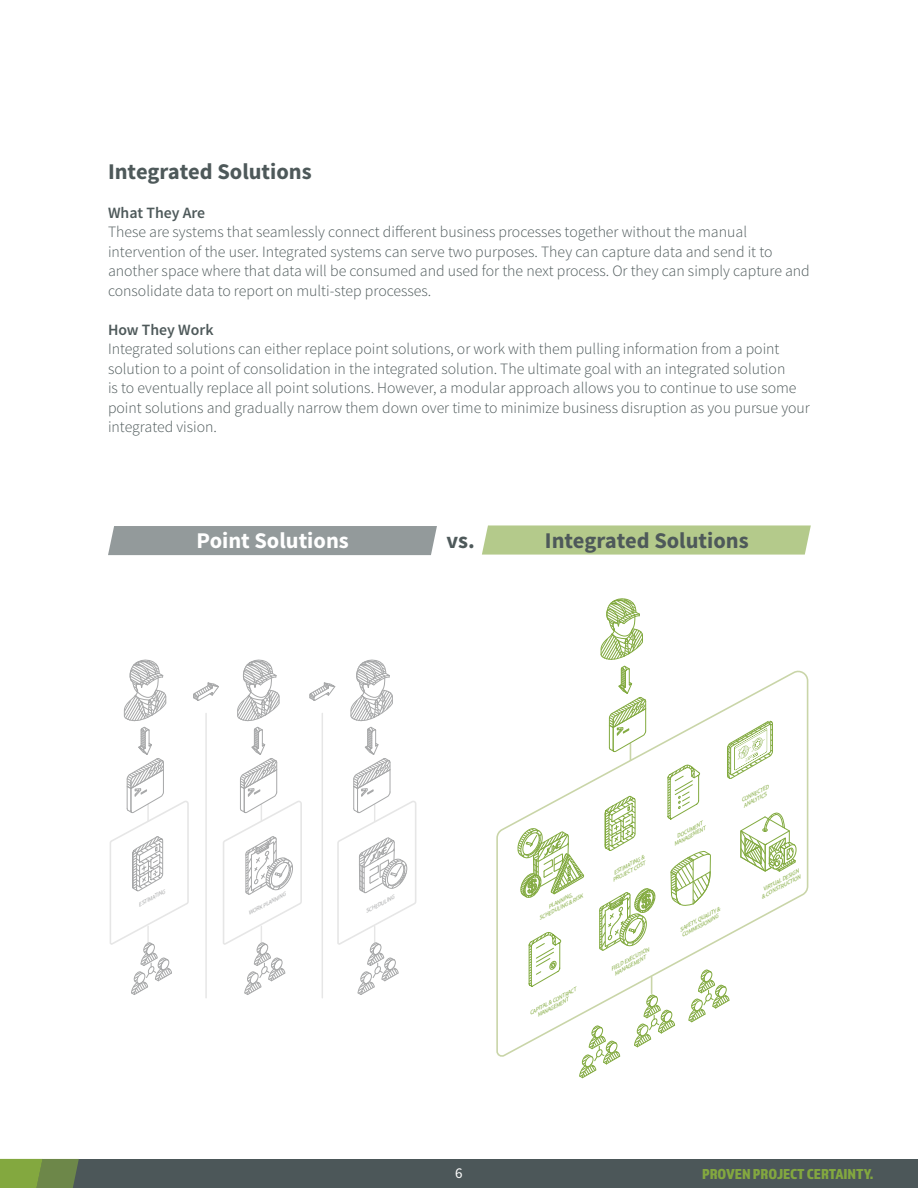
<style>
.page{position:relative;width:918px;height:1188px;background:#fff}
.page>*{position:absolute;margin:0;border:0;box-sizing:border-box;transform-origin:0 0}
.t1{font:700 22.5px "Source Sans Pro";color:#4e595a}
.t2{font:700 22.5px "Source Sans Pro";color:#fff}
.t3{font:300 15.75px/19.5px "Source Sans Pro";color:#4e595a}
.t4{font:600 15.75px "Source Sans Pro";color:#4e595a}
.t5{font:15px "Almaq Refined";color:#83a83f}
.t6{font:15px "Source Sans Pro";color:#fff}
.t7{font:italic 5.7px/5.7px "Source Sans Pro";color:#82aa3f;scale:1.09 1}
.t8{font:italic 5.7px "Source Sans Pro";color:#a7a8a9;scale:1.09 1}
</style>
<div class="page">
<div style="left:0;top:1159px;width:918px;height:29px;background:#4c5759"></div>
<svg style="left:0;top:1159px;width:79px;height:29px;background:#769544"></svg>
<svg style="left:482px;top:525px;width:329px;height:30px;background:#b7cc90"></svg>
<div style="left:108px;top:526px;width:329px;height:29px;background:#939a9b"></div>
<svg style="left:496px;top:670px;width:313px;height:387px"></svg>
<svg style="left:688px;top:969px;width:42px;height:54px"></svg>
<svg style="left:579px;top:1025px;width:42px;height:54px"></svg>
<svg style="left:633px;top:977px;width:43px;height:71px"></svg>
<svg style="left:604px;top:795px;width:32px;height:57px"></svg>
<svg style="left:727px;top:720px;width:46px;height:59px"></svg>
<svg style="left:517px;top:828px;width:67px;height:71px"></svg>
<svg style="left:667px;top:765px;width:33px;height:55px"></svg>
<svg style="left:528px;top:932px;width:33px;height:56px"></svg>
<svg style="left:599px;top:887px;width:56px;height:64px"></svg>
<svg style="left:670px;top:849px;width:43px;height:66px"></svg>
<svg style="left:740px;top:812px;width:57px;height:61px"></svg>
<svg style="left:598px;top:598px;width:49px;height:162px"></svg>
<hr style="left:205px;top:713px;width:2px;height:285px;background:#e6e6e6">
<hr style="left:322px;top:713px;width:1px;height:285px;background:#e6e6e6">
<svg style="left:309px;top:659px;width:108px;height:337px"></svg>
<svg style="left:110px;top:659px;width:192px;height:336px"></svg>
<h1 class="t1" style="left:108px;top:157px;width:205px">Integrated Solutions</h1>
<p class="t4" style="left:108px;top:203px;width:99px">What They Are</p>
<p class="t3" style="left:108px;top:222px;width:703px">These are systems that seamlessly connect different business processes together without the manual intervention of the user. Integrated systems can serve two purposes. They can capture data and send it to another space where that data will be consumed and used for the next process. Or they can simply capture and consolidate data to report on multi-step processes.</p>
<p class="t4" style="left:108px;top:320px;width:107px">How They Work</p>
<p class="t3" style="left:108px;top:339px;width:703px">Integrated solutions can either replace point solutions, or work with them pulling information from a point solution to a point of consolidation in the integrated solution. The ultimate goal with an integrated solution<br>is to eventually replace all point solutions. However, a modular approach allows you to continue to use some point solutions and gradually narrow them down over time to minimize business disruption as you pursue your integrated vision.</p>
<h1 class="t2" style="left:197px;top:526px;width:154px">Point Solutions</h1>
<h1 class="t1" style="left:446px;top:526px;width:30px">vs.</h1>
<h1 class="t1" style="left:545px;top:526px;width:205px">Integrated Solutions</h1>
<p class="t8" style="left:137px;top:902px;width:29px;rotate:-28deg">ESTIMATING</p>
<p class="t8" style="left:246px;top:911px;width:40px;rotate:-28deg">WORK PLANNING</p>
<p class="t8" style="left:137px;top:905px;width:29px;rotate:-28deg">ESTIMATING</p>
<p class="t8" style="left:246px;top:914px;width:40px;rotate:-28deg">WORK PLANNING</p>
<p class="t8" style="left:364px;top:909px;width:31px;rotate:-28deg">SCHEDULING</p>
<p class="t8" style="left:364px;top:912px;width:31px;rotate:-28deg">SCHEDULING</p>
<p class="t7" style="left:535px;top:908px;width:47px;text-indent:13px;rotate:-28deg">PLANNING,<br>SCHEDULING &amp; RISK</p>
<p class="t7" style="left:535px;top:911px;width:47px;text-indent:13px;rotate:-28deg">PLANNING,<br>SCHEDULING &amp; RISK</p>
<p class="t7" style="left:533px;top:1005px;width:44px;text-indent:-6px;rotate:-28deg">CAPITAL &amp; CONTRACT<br>MANAGEMENT</p>
<p class="t7" style="left:533px;top:1008px;width:44px;text-indent:-6px;rotate:-28deg">CAPITAL &amp; CONTRACT<br>MANAGEMENT</p>
<p class="t7" style="left:609px;top:870px;width:37px;text-indent:4px;rotate:-28deg">ESTIMATING &amp;<br>PROJECT COST</p>
<p class="t7" style="left:609px;top:873px;width:37px;text-indent:4px;rotate:-28deg">ESTIMATING &amp;<br>PROJECT COST</p>
<p class="t7" style="left:609px;top:964px;width:41px;rotate:-28deg">FIELD EXECUTION<br>MANAGEMENT</p>
<p class="t7" style="left:609px;top:967px;width:41px;rotate:-28deg">FIELD EXECUTION<br>MANAGEMENT</p>
<p class="t7" style="left:670px;top:834px;width:34px;text-align:right;rotate:-28deg">DOCUMENT<br>MANAGEMENT</p>
<p class="t7" style="left:670px;top:837px;width:34px;text-align:right;rotate:-28deg">DOCUMENT<br>MANAGEMENT</p>
<p class="t7" style="left:678px;top:925px;width:44px;rotate:-28deg">SAFETY, QUALITY &amp;<br>COMMISSIONING</p>
<p class="t7" style="left:678px;top:928px;width:44px;rotate:-28deg">SAFETY, QUALITY &amp;<br>COMMISSIONING</p>
<p class="t7" style="left:739px;top:796px;width:30px;rotate:-28deg">CONNECTED<br>ANALYTICS</p>
<p class="t7" style="left:739px;top:799px;width:30px;rotate:-28deg">CONNECTED<br>ANALYTICS</p>
<p class="t7" style="left:757px;top:887px;width:43px;text-align:right;rotate:-28deg">VIRTUAL DESIGN &amp; CONSTRUCTION</p>
<p class="t7" style="left:757px;top:890px;width:43px;text-align:right;rotate:-28deg">VIRTUAL DESIGN &amp; CONSTRUCTION</p>
<p class="t6" style="left:455px;top:1164px;width:9px">6</p>
<p class="t5" style="left:702px;top:1165px;width:173px">PROVEN PROJECT CERTAINTY.</p>
</div>
